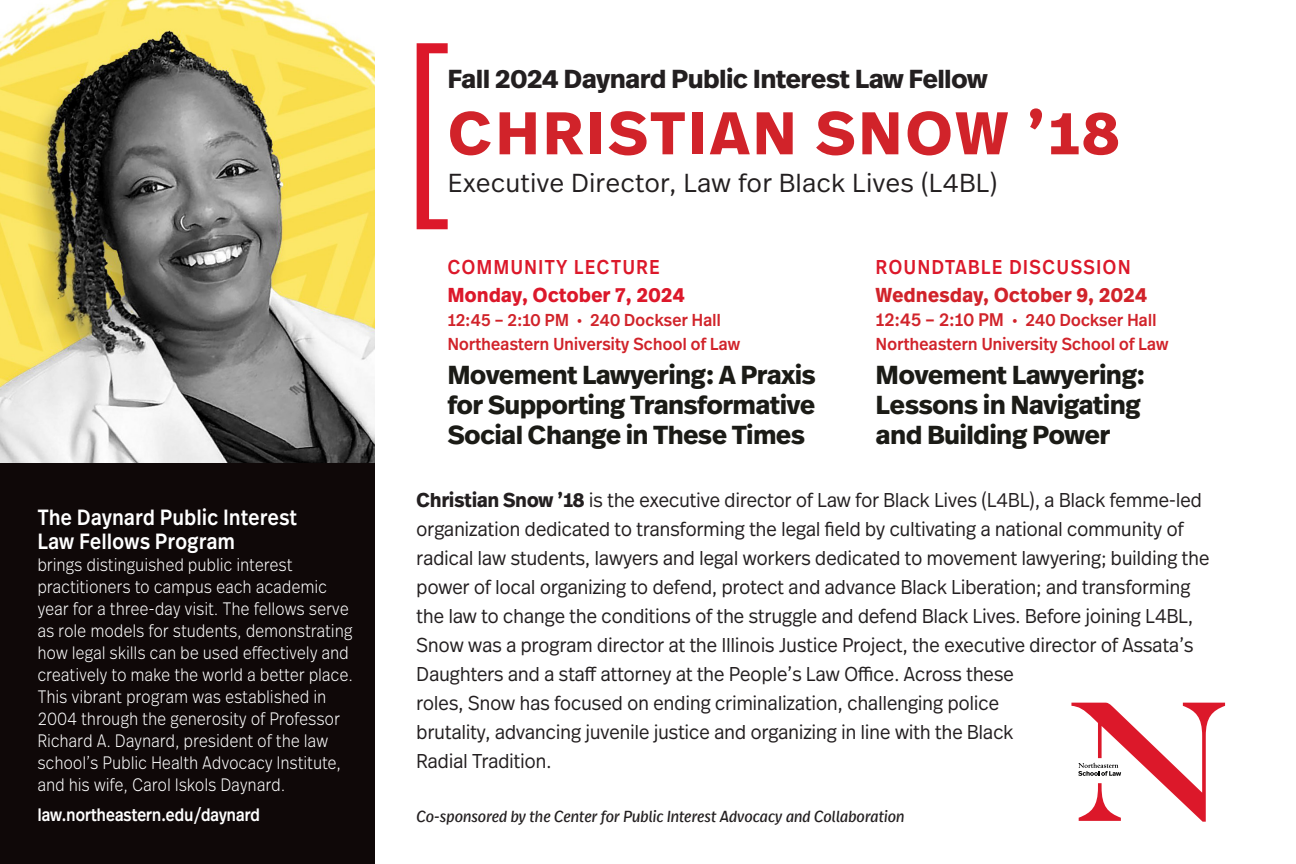
<style>
.page{position:relative;width:1296px;height:864px;background:#fff}
.page>*{position:absolute;margin:0;border:0;box-sizing:border-box;transform-origin:0 0}
.t1{font:700 60px "Real Head Pro";letter-spacing:.07em;color:#d1232a}
.t2{font:700 26px/30px "Real Head Pro";color:#1b1b16;text-align:justify}
.t3{font:300 26px "Real Head Pro";letter-spacing:.03em;color:#231f20}
.t4{font:700 26px "Real Head Pro";color:#231f20}
.t5{font:500 22px/24px "Real Head Pro";letter-spacing:.03em;color:#fff;scale:.89 1}
.t6{font:700 20.2px "Real Head Pro";letter-spacing:.03em;color:#d1232a;scale:.94 1}
.t7{font:700 20.2px "Real Head Pro";letter-spacing:.03em;color:#dc182a;scale:.94 1}
.t8{font:300 20px/29px "Real Head Pro";letter-spacing:.01em;color:#231f20;scale:.94 1}
.t9{font:500 20px "Real Head Pro";letter-spacing:.09em;color:#dc182a;scale:.9 1}
.t10{font:300 18px/22px "Real Head Pro";letter-spacing:.03em;color:#fff;scale:.87 1}
.t11{font:500 18px "Real Head Pro";letter-spacing:.01em;color:#fff;scale:.87 1}
.t12{font:500 17.2px/24px "Real Head Pro";letter-spacing:.02em;color:#d1232a;scale:.94 1}
.t13{font:italic 16px "Real Head Pro";letter-spacing:.01em;color:#231f20;scale:.94 1}
.s1{font-size:18.2px}
.s2{font-weight:700}
</style>
<div class="page">
<img style="left:0;top:0;width:374px;height:464px">
<svg style="left:417px;top:43px;width:31px;height:186px"></svg>
<div style="left:0;top:464px;width:374px;height:400px;background:#0f0808"></div>
<svg style="left:1071px;top:703px;width:154px;height:119px"></svg>
<p class="t5" style="left:38px;top:505px;width:293px">The Daynard Public Interest<br>Law Fellows Program</p>
<p class="t10" style="left:38px;top:553px;width:364px">brings distinguished public interest practitioners to campus each academic year for a three-day visit. The fellows serve as role models for students, demonstrating how legal skills can be used effectively and creatively to make the world a better place.<br>This vibrant program was established in 2004 through the generosity of Professor Richard A. Daynard, president of the law school’s Public Health Advocacy Institute, and his wife, Carol Iskols Daynard.</p>
<p class="t11" style="left:38px;top:802px;width:257px">law.northeastern.edu/daynard</p>
<p class="t4" style="left:448px;top:60px;width:541px">Fall 2024 Daynard Public Interest Law Fellow</p>
<p class="t1" style="left:448px;top:89px;width:672px">CHRISTIAN SNOW ’18</p>
<p class="t3" style="left:448px;top:164px;width:551px">Executive Director, Law for Black Lives (L4BL)</p>
<p class="t9" style="left:448px;top:253px;width:237px">COMMUNITY LECTURE</p>
<p class="t7" style="left:448px;top:280px;width:254px">Monday, October 7, 2024</p>
<p class="t12" style="left:448px;top:307px;width:313px">12:45 – 2:10 PM • 240 Dockser Hall<br>Northeastern University School of Law</p>
<p class="t2" style="left:448px;top:360px;width:369px">Movement Lawyering: A Praxis for Supporting Transformative Social Change in These Times</p>
<p class="t9" style="left:876px;top:253px;width:284px">ROUNDTABLE DISCUSSION</p>
<p class="t6" style="left:876px;top:280px;width:290px">Wednesday, October 9, 2024</p>
<p class="t12" style="left:876px;top:307px;width:313px"><span class="s1">12:45 – 2:10 PM</span> • 240 Dockser Hall<br>Northeastern University School of Law</p>
<p class="t2" style="left:876px;top:360px;width:271px;text-align:left">Movement Lawyering:<br>Lessons in Navigating and Building Power</p>
<p class="t8" style="left:417px;top:485px;width:845px"><span class="s2">Christian Snow ’18</span> is the executive director of Law for Black Lives (L4BL), a Black femme-led organization dedicated to transforming the legal field by cultivating a national community of radical law students, lawyers and legal workers dedicated to movement lawyering; building the power of local organizing to defend, protect and advance Black Liberation; and transforming the law to change the conditions of the struggle and defend Black Lives. Before joining L4BL, Snow was a program director at the Illinois Justice Project, the executive director of Assata’s Daughters and a staff attorney at the People’s Law Office. Across these<br>roles, Snow has focused on ending criminalization, challenging police<br>brutality, advancing juvenile justice and organizing in line with the Black<br>Radial Tradition.</p>
<p class="t13" style="left:417px;top:805px;width:520px">Co-sponsored by the Center for Public Interest Advocacy and Collaboration</p>
</div>
